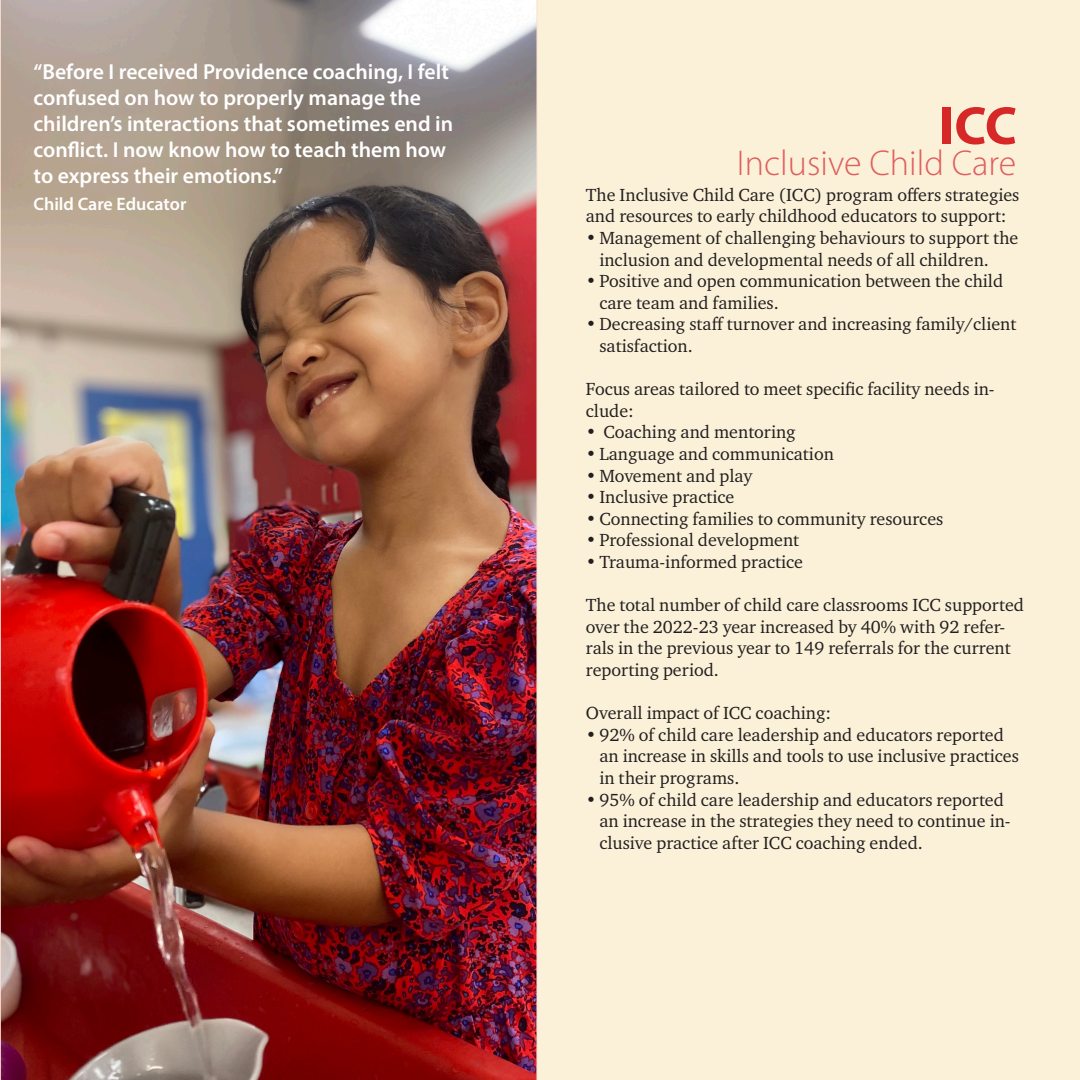
<style>
.page{position:relative;width:1080px;height:1080px;background:#fbf1d8}
.page>*{position:absolute;margin:0;border:0;box-sizing:border-box;transform-origin:0 0}
.t1{font:700 54px "Myriad Pro";color:#d72828}
.t2{font:300 36px "Myriad Pro";color:#e15e5e}
.t3{font:600 21.75px/26.1px "Myriad Pro";color:#fff}
.t4{font:18px/21.6px "Charter ITC Std";color:#231f20}
.t5{font:600 18px "Myriad Pro";color:#fff}
</style>
<div class="page">
<img style="left:0;top:0;width:537px;height:1080px">
<p class="t3" style="left:34px;top:58px;width:421px">“Before I received Providence coaching, I felt confused on how to properly manage the children’s interactions that sometimes end in conflict. I now know how to teach them how to express their emotions.”</p>
<p class="t5" style="left:34px;top:192px;width:154px">Child Care Educator</p>
<h1 class="t1" style="left:939px;top:91px;width:80px">ICC</h1>
<h2 class="t2" style="left:737px;top:141px;width:281px">Inclusive Child Care</h2>
<p class="t4" style="left:586px;top:183px;width:435px">The Inclusive Child Care (ICC) program offers strategies and resources to early childhood educators to support:</p>
<p class="t4" style="left:599px;top:227px;width:421px;text-indent:-14px">• Management of challenging behaviours to support the inclusion and developmental needs of all children.</p>
<p class="t4" style="left:599px;top:270px;width:405px;text-indent:-14px">• Positive and open communication between the child care team and families.</p>
<p class="t4" style="left:599px;top:313px;width:419px;text-indent:-14px">• Decreasing staff turnover and increasing family/client satisfaction.</p>
<p class="t4" style="left:586px;top:378px;width:410px">Focus areas tailored to meet specific facility needs in&shy;clude:</p>
<p class="t4" style="left:586px;top:421px;width:211px">• Coaching and mentoring</p>
<p class="t4" style="left:586px;top:443px;width:250px">• Language and communication</p>
<p class="t4" style="left:586px;top:464px;width:168px">• Movement and play</p>
<p class="t4" style="left:586px;top:486px;width:150px">• Inclusive practice</p>
<p class="t4" style="left:586px;top:507px;width:359px">• Connecting families to community resources</p>
<p class="t4" style="left:586px;top:529px;width:215px">• Professional development</p>
<p class="t4" style="left:586px;top:551px;width:219px">• Trauma-informed practice</p>
<p class="t4" style="left:586px;top:594px;width:440px">The total number of child care classrooms ICC supported over the 2022-23 year increased by 40% with 92 refer&shy;rals in the previous year to 149 referrals for the current reporting period.</p>
<p class="t4" style="left:586px;top:702px;width:247px">Overall impact of ICC coaching:</p>
<p class="t4" style="left:599px;top:723px;width:421px;text-indent:-14px">• 92% of child care leadership and educators reported an increase in skills and tools to use inclusive practices in their programs.</p>
<p class="t4" style="left:599px;top:788px;width:413px;text-indent:-14px">• 95% of child care leadership and educators reported an increase in the strategies they need to continue in&shy;clusive practice after ICC coaching ended.</p>
</div>
